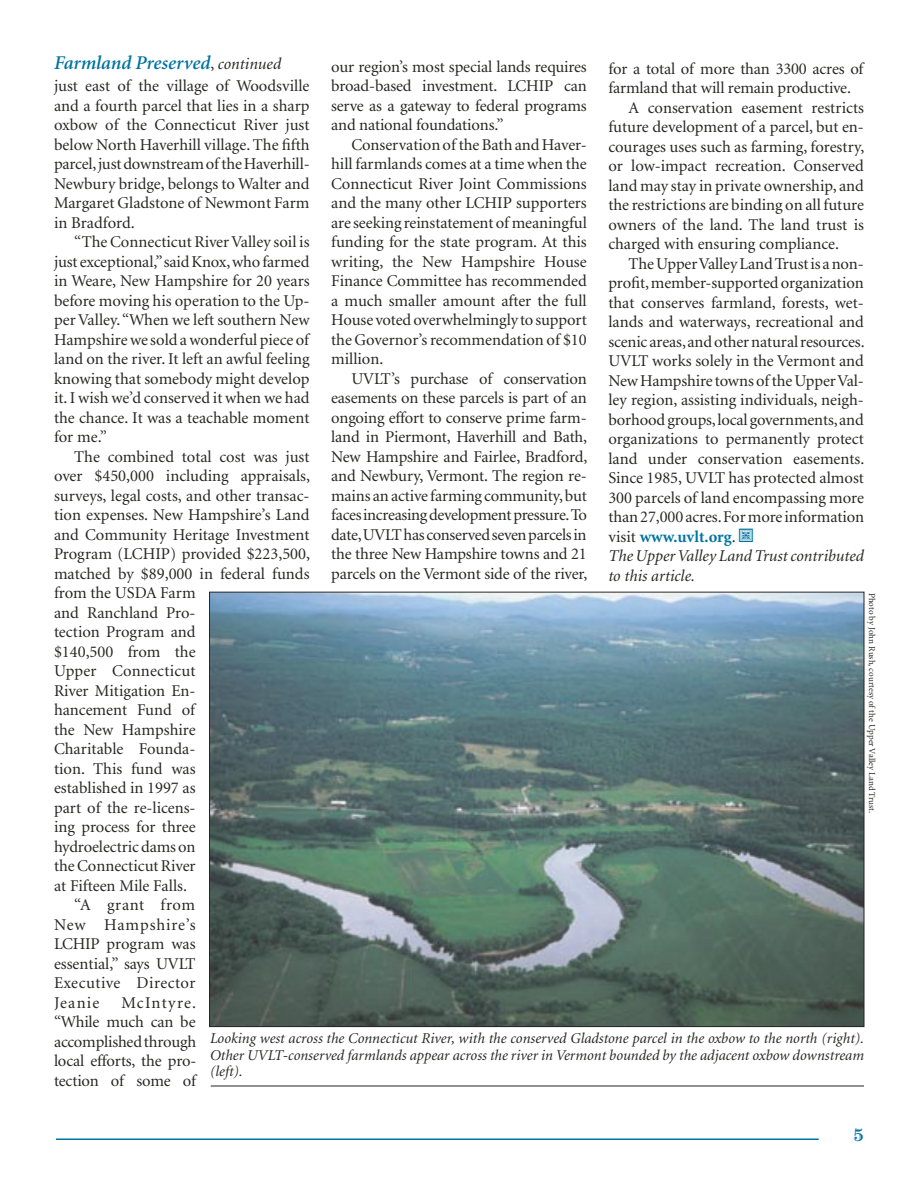
<style>
.page{position:relative;width:918px;height:1188px;background:#fff}
.page>*{position:absolute;margin:0;border:0;box-sizing:border-box;transform-origin:0 0}
.text{font:italic 600 19.5px "Minion";color:#0073a0}
.t1{font:700 18px "Century Handtooled";color:#0073a0}
.text-2{font:16.5px/19.5px "Minion";color:#252723;text-align:justify}
.text-3{font:italic 16.5px/19.5px "Minion";color:#252723}
.t2{font:italic 15px/16.5px "Minion";color:#252723;text-align:justify}
.photo_credit{font:9px "Minion";color:#252723}
.s1{font-weight:400;font-style:normal;font-size:16.5px;color:#252723}
.s2{font-weight:400;font-size:16.5px;color:#252723}
.s3{font-weight:700;color:#0073a0}
</style>
<div class="page">
<hr style="left:56px;top:1138px;width:763px;height:2px;background:#0073a0">
<img style="left:211px;top:594px;width:651px;height:431px">
<hr style="left:211px;top:1086px;width:653px;height:1px;background:#252723">
<p class="text" style="left:54px;top:53px;width:229px">Farmland Preserved<span class="s1">,</span> <span class="s2">continued</span></p>
<p class="text-2" style="left:608px;top:59px;width:257px">for a total of more than 3300 acres of farmland that will remain productive.</p>
<p class="text-2" style="left:608px;top:98px;width:258px;text-indent:20px">A conservation easement restricts future development of a parcel, but en&shy;courages uses such as farming, forestry, or low-impact recreation. Conserved land may stay in private ownership, and the restrictions are binding on all future owners of the land. The land trust is charged with ensuring compliance.</p>
<p class="text-2" style="left:608px;top:254px;width:258px;text-indent:20px">The Upper Valley Land Trust is a non&shy;profit, member-supported organization that conserves farmland, forests, wet&shy;lands and waterways, recreational and scenic areas, and other natural resources.<br>UVLT works solely in the Vermont and New Hampshire towns of the Upper Val&shy;ley region, assisting individuals, neigh&shy;borhood groups, local governments, and organizations to permanently protect land under conservation easements.<br>Since 1985, UVLT has protected almost 300 parcels of land encompassing more than 27,000 acres. For more information visit <span class="s3">www.uvlt.org</span>.</p>
<p class="text-3" style="left:608px;top:547px;width:257px">The Upper Valley Land Trust contributed to this article.</p>
<p class="text-2" style="left:331px;top:57px;width:257px">our region’s most special lands requires broad-based investment. LCHIP can serve as a gateway to federal programs and national foundations.”</p>
<p class="text-2" style="left:331px;top:135px;width:257px;text-indent:20px">Conservation of the Bath and Haver&shy;hill farmlands comes at a time when the Connecticut River Joint Commissions and the many other LCHIP supporters are seeking reinstatement of meaningful funding for the state program. At this writing, the New Hampshire House Finance Committee has recommended a much smaller amount after the full House voted overwhelmingly to support the Governor’s recommendation of $10 million.</p>
<p class="text-2" style="left:331px;top:369px;width:258px;text-indent:20px">UVLT’s purchase of conservation easements on these parcels is part of an ongoing effort to conserve prime farm&shy;land in Piermont, Haverhill and Bath, New Hampshire and Fairlee, Bradford, and Newbury, Vermont. The region re&shy;mains an active farming community, but faces increasing development pressure. To date, UVLT has conserved seven parcels in the three New Hampshire towns and 21 parcels on the Vermont side of the river,</p>
<p class="text-2" style="left:54px;top:77px;width:257px">just east of the village of Woodsville and a fourth parcel that lies in a sharp oxbow of the Connecticut River just below North Haverhill village. The fifth parcel, just downstream of the Haverhill-Newbury bridge, belongs to Walter and Margaret Gladstone of Newmont Farm in Bradford.</p>
<p class="text-2" style="left:54px;top:233px;width:257px;text-indent:20px">“The Connecticut River Valley soil is just exceptional,” said Knox, who farmed in Weare, New Hampshire for 20 years before moving his operation to the Up&shy;per Valley. “When we left southern New Hampshire we sold a wonderful piece of land on the river. It left an awful feeling knowing that somebody might develop it. I wish we’d conserved it when we had the chance. It was a teachable moment for me.”</p>
<p class="text-2" style="left:54px;top:448px;width:258px;text-align:left;text-indent:20px">The combined total cost was just over $450,000 including appraisals, surveys, legal costs, and other transac&shy;tion expenses. New Hampshire’s Land and Community Heritage Investment<br>Program (LCHIP) provided $223,500, matched by $89,000 in federal funds from the USDA Farm<br>and Ranchland Pro-<br>tection Program and<br>$140,500 from the<br>Upper Connecticut<br>River Mitigation En-<br>hancement Fund of<br>the New Hampshire<br>Charitable Founda-<br>tion. This fund was<br>established in 1997 as<br>part of the re-licens-<br>ing process for three<br>hydroelectric dams on<br>the Connecticut River<br>at Fifteen Mile Falls.</p>
<p class="text-2" style="left:54px;top:896px;width:143px;text-indent:20px">“A grant from New Hampshire’s LCHIP program was essential,” says UVLT Executive Director Jeanie</p>
<p class="photo_credit" style="left:877px;top:592px;width:222px;rotate:90deg">Photo by John Rush, courtesy of the Upper Valley Land Trust.</p>
<p class="text-2" style="left:54px;top:994px;width:144px;text-indent:68px">McIntyre. “While much can be accomplished through local efforts, the pro&shy;tection of some of</p>
<p class="t2" style="left:210px;top:1031px;width:656px">Looking west across the Connecticut River, with the conserved Gladstone parcel in the oxbow to the north (right).<br>Other UVLT-conserved farmlands appear across the river in Vermont bounded by the adjacent oxbow downstream (left).</p>
<p class="t1" style="left:853px;top:1124px;width:13px">5</p>
</div>
